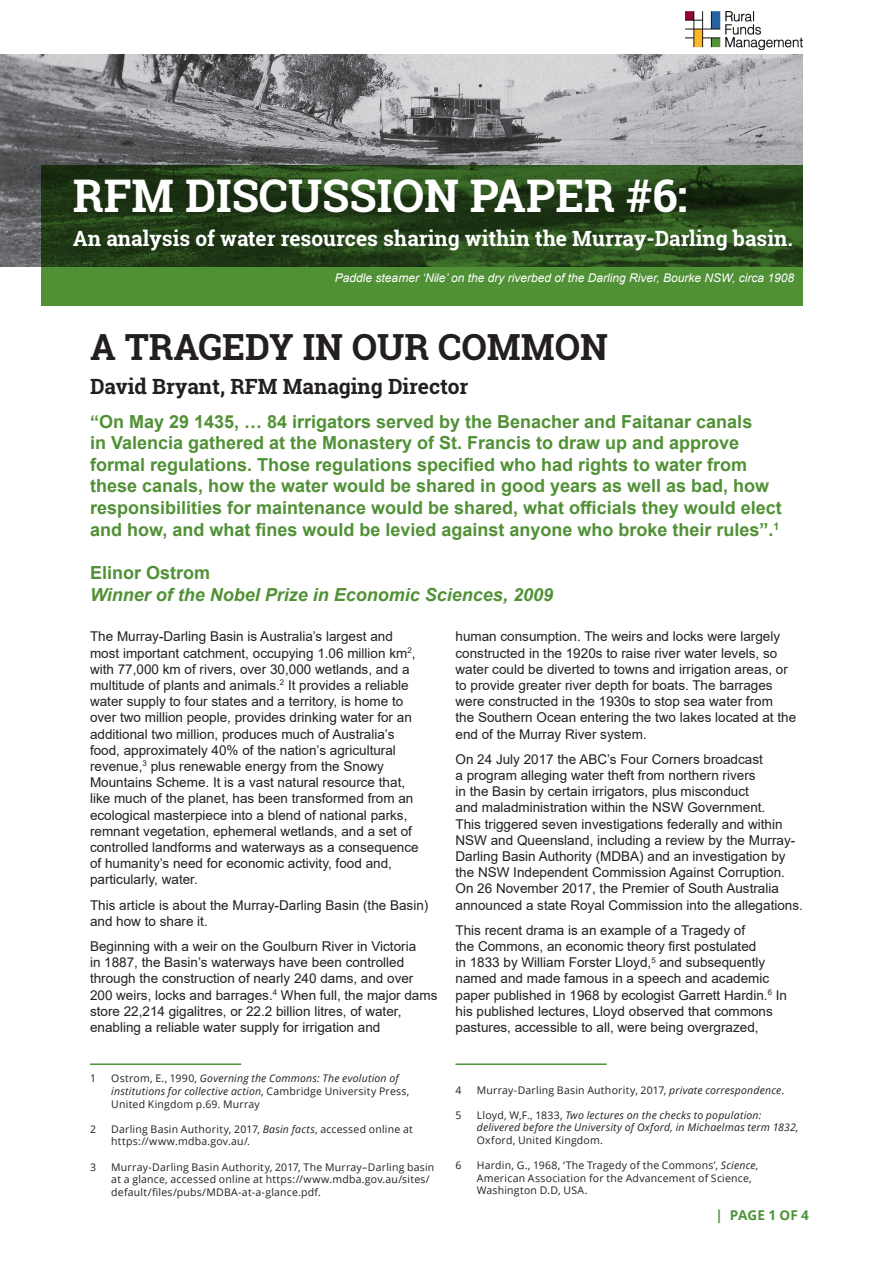
<style>
.page{position:relative;width:893px;height:1263px;background:#fff}
.page>*{position:absolute;margin:0;border:0;box-sizing:border-box;transform-origin:0 0}
.Main_Title{font:700 45px "Roboto Slab";color:#fff}
.Article_Title{font:700 36px "Roboto Slab";color:#231f20}
.Article_description{font:700 21px "Roboto Slab";color:#fff}
.David_Bryant{font:700 21px "Roboto Slab";color:#231f20}
.Pull_out_text{font:700 18px/21.6px "Arial";color:#519136}
.Pull_out_text-2{font:italic 700 18px/21.6px "Arial";color:#519136}
.Body_Text{font:13.5px/16.2px "Arial";color:#231f20}
.t1{font:700 13.5px "Open Sans";color:#4f9236}
.Caption_White{font:italic 12px "Arial";color:#fff}
.footnotes{font:10.5px/12.6px "Open Sans";letter-spacing:.02em;color:#231f20}
.footnotes-2{font:italic 10.5px/12.6px "Open Sans";letter-spacing:.02em;color:#231f20}
.s1{font-style:normal}
.s2{font-style:italic}
</style>
<div class="page">
<img style="left:0;top:54px;width:803px;height:212px">
<svg style="left:41px;top:165px;width:762px;height:141px;background:#315821"></svg>
<hr style="left:90px;top:1063px;width:151px;height:2px;background:#4f9236">
<hr style="left:455px;top:1063px;width:152px;height:2px;background:#4f9236">
<img style="left:685px;top:11px;width:118px;height:38px">
<p class="Main_Title" style="left:73px;top:165px;width:616px">RFM DISCUSSION PAPER #6:</p>
<p class="Article_description" style="left:73px;top:224px;width:721px">An analysis of water resources sharing within the Murray-Darling basin.</p>
<p class="Caption_White" style="left:335px;top:270px;width:461px">Paddle steamer ‘Nile’ on the dry riverbed of the Darling River, Bourke NSW, circa 1908</p>
<p class="Article_Title" style="left:90px;top:322px;width:519px">A TRAGEDY IN OUR COMMON</p>
<p class="David_Bryant" style="left:90px;top:372px;width:380px">David Bryant, RFM Managing Director</p>
<p class="Pull_out_text" style="left:90px;top:411px;width:693px">“On May 29 1435, … 84 irrigators served by the Benacher and Faitanar canals<br>in Valencia gathered at the Monastery of St. Francis to draw up and approve formal regulations. Those regulations specified who had rights to water from these canals, how the water would be shared in good years as well as bad, how responsibilities for maintenance would be shared, what officials they would elect and how, and what fines would be levied against anyone who broke their rules”.<sup>1</sup></p>
<p class="Pull_out_text-2" style="left:90px;top:562px;width:464px"><span class="s1">Elinor Ostrom<br></span>Winner of the Nobel Prize in Economic Sciences, 2009</p>
<p class="Body_Text" style="left:90px;top:628px;width:330px">The Murray-Darling Basin is Australia’s largest and most important catchment, occupying 1.06 million km<sup>2</sup>, with 77,000 km of rivers, over 30,000 wetlands, and a multitude of plants and animals.<sup>2</sup> It provides a reliable water supply to four states and a territory, is home to over two million people, provides drinking water for an additional two million, produces much of Australia’s food, approximately 40% of the nation’s agricultural revenue,<sup>3</sup> plus renewable energy from the Snowy Mountains Scheme. It is a vast natural resource that, like much of the planet, has been transformed from an ecological masterpiece into a blend of national parks, remnant vegetation, ephemeral wetlands, and a set of controlled landforms and waterways as a consequence of humanity’s need for economic activity, food and, particularly, water.</p>
<p class="Body_Text" style="left:90px;top:897px;width:340px">This article is about the Murray-Darling Basin (the Basin) and how to share it.</p>
<p class="Body_Text" style="left:90px;top:938px;width:349px">Beginning with a weir on the Goulburn River in Victoria<br>in 1887, the Basin’s waterways have been controlled through the construction of nearly 240 dams, and over 200 weirs, locks and barrages.<sup>4</sup> When full, the major dams store 22,214 gigalitres, or 22.2 billion litres, of water, enabling a reliable water supply for irrigation and</p>
<p class="footnotes" style="left:90px;top:1072px;width:8px">1</p>
<p class="footnotes" style="left:111px;top:1072px;width:300px">Ostrom, E., 1990, <span class="s2">Governing the Commons: The evolution of institutions for collective action</span>, Cambridge University Press,<br>United Kingdom p.69. Murray</p>
<p class="footnotes" style="left:90px;top:1122px;width:8px">2</p>
<p class="footnotes" style="left:111px;top:1122px;width:303px">Darling Basin Authority, 2017, <span class="s2">Basin facts</span>, accessed online at https://www.mdba.gov.au/.</p>
<p class="footnotes" style="left:90px;top:1160px;width:8px">3</p>
<p class="footnotes" style="left:111px;top:1160px;width:325px">Murray-Darling Basin Authority, 2017, The Murray–Darling basin at a glance, accessed online at https://www.mdba.gov.au/sites/ default/files/pubs/MDBA-at-a-glance.pdf.</p>
<p class="Body_Text" style="left:455px;top:628px;width:342px">human consumption. The weirs and locks were largely constructed in the 1920s to raise river water levels, so water could be diverted to towns and irrigation areas, or to provide greater river depth for boats. The barrages were constructed in the 1930s to stop sea water from<br>the Southern Ocean entering the two lakes located at the end of the Murray River system.</p>
<p class="Body_Text" style="left:455px;top:751px;width:349px">On 24 July 2017 the ABC’s Four Corners broadcast<br>a program alleging water theft from northern rivers<br>in the Basin by certain irrigators, plus misconduct<br>and maladministration within the NSW Government.<br>This triggered seven investigations federally and within NSW and Queensland, including a review by the Murray-Darling Basin Authority (MDBA) and an investigation by the NSW Independent Commission Against Corruption.<br>On 26 November 2017, the Premier of South Australia announced a state Royal Commission into the allegations.</p>
<p class="Body_Text" style="left:455px;top:922px;width:333px">This recent drama is an example of a Tragedy of<br>the Commons, an economic theory first postulated<br>in 1833 by William Forster Lloyd,<sup>5</sup> and subsequently named and made famous in a speech and academic paper published in 1968 by ecologist Garrett Hardin.<sup>6</sup> In his published lectures, Lloyd observed that commons pastures, accessible to all, were being overgrazed,</p>
<p class="footnotes" style="left:455px;top:1083px;width:8px">4</p>
<p class="footnotes" style="left:477px;top:1083px;width:309px">Murray-Darling Basin Authority, 2017, <span class="s2">private correspondence</span>.</p>
<p class="footnotes" style="left:455px;top:1108px;width:8px">5</p>
<p class="footnotes-2" style="left:477px;top:1108px;width:323px"><span class="s1">Lloyd, W,F., 1833,</span> Two lectures on the checks to population: delivered before the University of Oxford, in Michaelmas term 1832,<br><span class="s1">Oxford, United Kingdom.</span></p>
<p class="footnotes" style="left:455px;top:1159px;width:8px">6</p>
<p class="footnotes" style="left:477px;top:1159px;width:283px">Hardin, G., 1968, ‘The Tragedy of the Commons’, <span class="s2">Science,<br></span>American Association for the Advancement of Science,<br>Washington D.D, USA.</p>
<p class="t1" style="left:715px;top:1206px;width:95px">| PAGE 1 OF 4</p>
</div>
